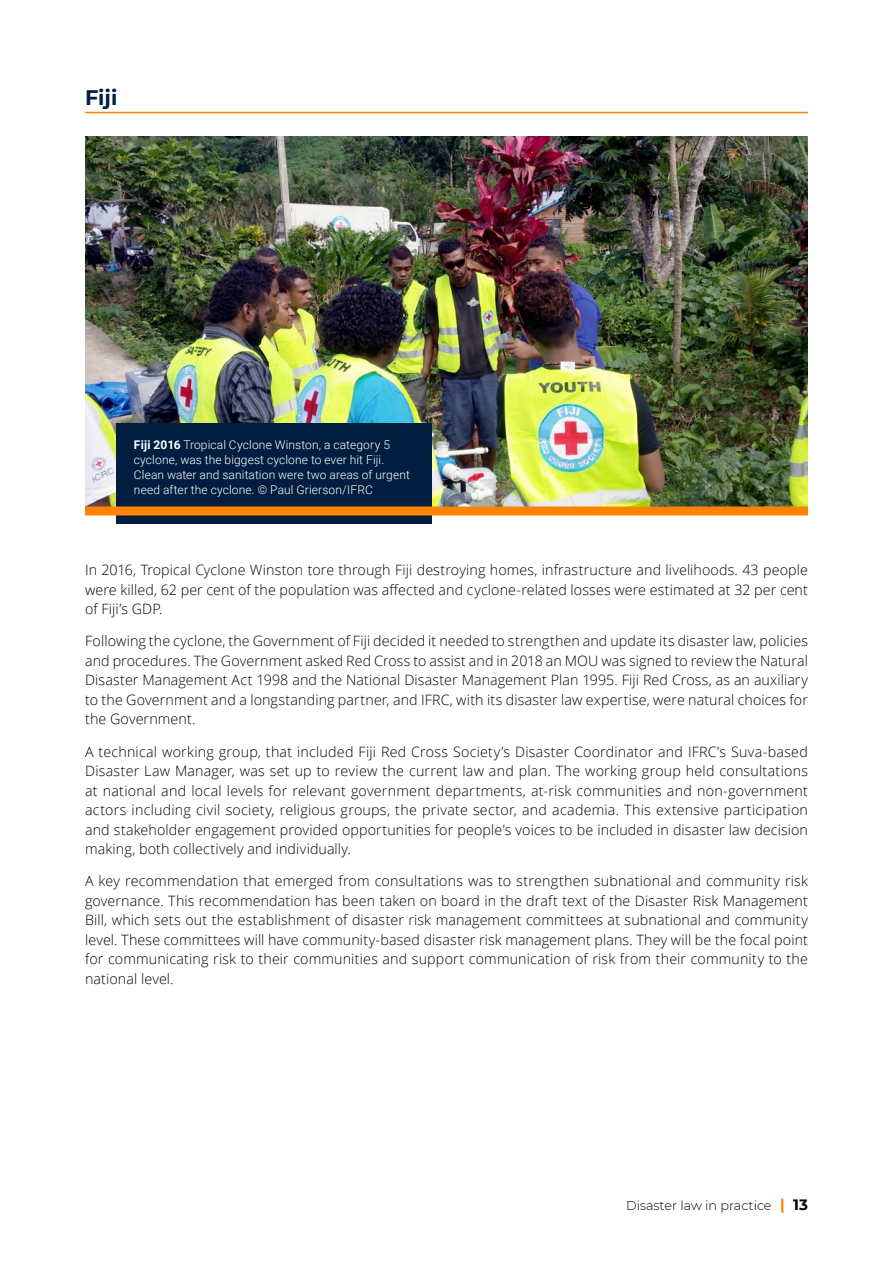
<style>
.page{position:relative;width:893px;height:1263px;background:#fff}
.page>*{position:absolute;margin:0;border:0;box-sizing:border-box;transform-origin:0 0}
.t1{font:700 21px "Montserrat";color:#011e41}
.t2{font:300 14.25px/19.5px "Open Sans";letter-spacing:.01em;color:#000;text-align:justify}
.t3{font:300 12.75px "Montserrat";color:#000}
.t4{font:300 12px/15px "Roboto";letter-spacing:.01em;color:#fff}
.s1{font-weight:700}
.s2{font-weight:700;font-size:15px;color:#ff8300}
.s3{font-weight:700;font-size:15px}
</style>
<div class="page">
<hr style="left:85px;top:112px;width:723px;height:1px;background:#ff8300">
<img style="left:85px;top:137px;width:723px;height:369px">
<div style="left:117px;top:423px;width:315px;height:100px;background:#011e41"></div>
<div style="left:85px;top:506px;width:723px;height:9px;background:#ff8300"></div>
<h1 class="t1" style="left:85px;top:83px;width:34px">Fiji</h1>
<p class="t4" style="left:134px;top:437px;width:278px"><span class="s1">Fiji 2016</span> Tropical Cyclone Winston, a category 5 cyclone, was the biggest cyclone to ever hit Fiji.<br>Clean water and sanitation were two areas of urgent need after the cyclone. © Paul Grierson/IFRC</p>
<p class="t2" style="left:85px;top:560px;width:724px">In 2016, Tropical Cyclone Winston tore through Fiji destroying homes, infrastructure and livelihoods. 43 people were killed, 62 per cent of the population was affected and cyclone-related losses were estimated at 32 per cent of Fiji’s GDP.</p>
<p class="t2" style="left:85px;top:631px;width:724px">Following the cyclone, the Government of Fiji decided it needed to strengthen and update its disaster law, policies and procedures. The Government asked Red Cross to assist and in 2018 an MOU was signed to review the Natural Disaster Management Act 1998 and the National Disaster Management Plan 1995. Fiji Red Cross, as an auxiliary to the Government and a longstanding partner, and IFRC, with its disaster law expertise, were natural choices for the Government.</p>
<p class="t2" style="left:85px;top:741px;width:724px">A technical working group, that included Fiji Red Cross Society’s Disaster Coordinator and IFRC’s Suva-based Disaster Law Manager, was set up to review the current law and plan. The working group held consultations at national and local levels for relevant government departments, at-risk communities and non-government actors including civil society, religious groups, the private sector, and academia. This extensive participation and stakeholder engagement provided opportunities for people’s voices to be included in disaster law decision making, both collectively and individually.</p>
<p class="t2" style="left:85px;top:871px;width:724px">A key recommendation that emerged from consultations was to strengthen subnational and community risk governance. This recommendation has been taken on board in the draft text of the Disaster Risk Management Bill, which sets out the establishment of disaster risk management committees at subnational and community level. These committees will have community-based disaster risk management plans. They will be the focal point for communicating risk to their communities and support communication of risk from their community to the national level.</p>
<p class="t3" style="left:626px;top:1197px;width:183px">Disaster law in practice <span class="s2">|</span> <span class="s3">13</span></p>
</div>
